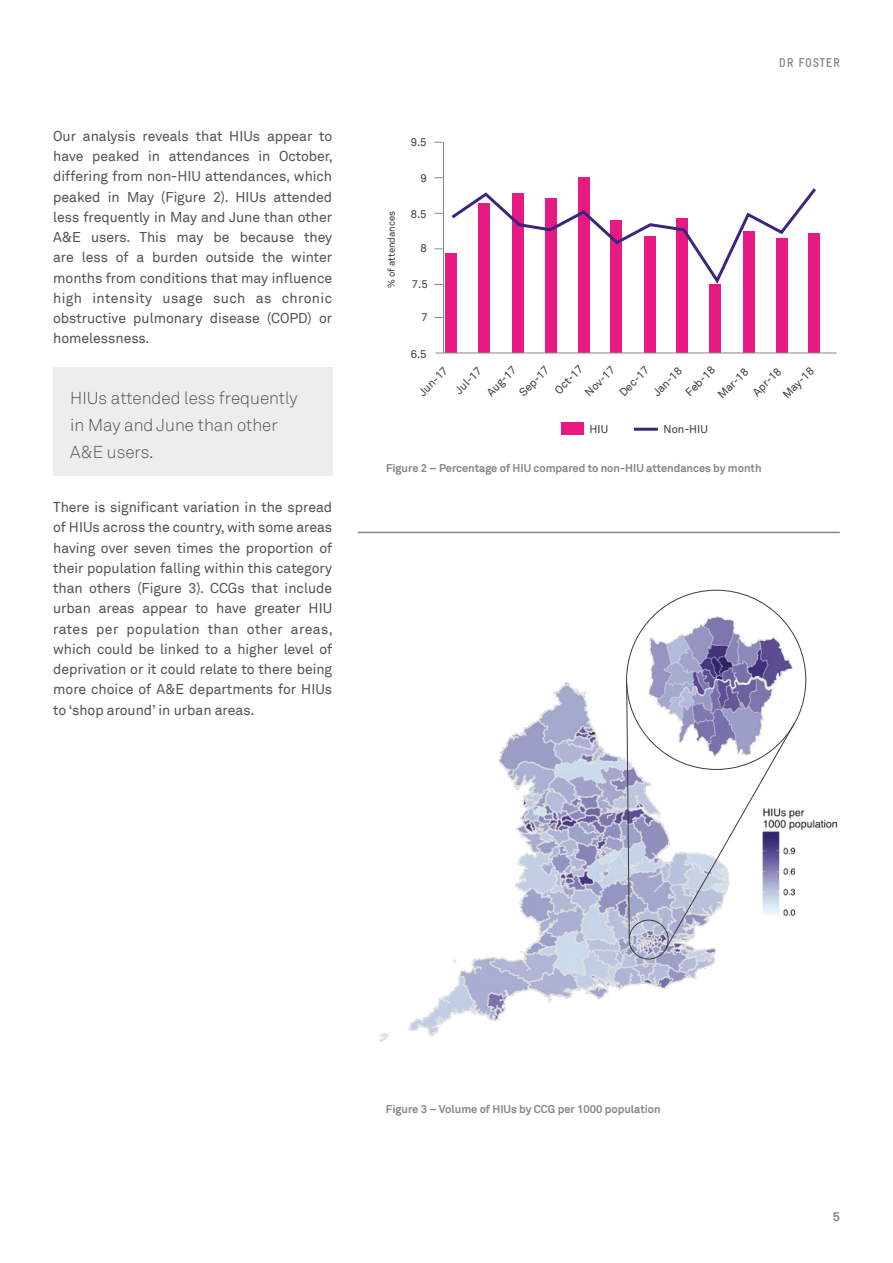
<style>
.page{position:relative;width:893px;height:1263px;background:#fff}
.page>*{position:absolute;margin:0;border:0;box-sizing:border-box;transform-origin:0 0}
.t1{font:300 17.25px/27px "Telstra Akkurat TT";color:#555454}
.t2{font:14.25px/20.2px "Telstra Akkurat TT";color:#555454;text-align:justify}
.t3{font:12.75px "Gravur Cond Pro Bol R Cone";letter-spacing:.06em;color:#878787}
.t4{font:700 12.75px "Telstra Akkurat TT";color:#878787}
.t5{font:700 11.25px "Telstra Akkurat TT";color:#878787}
.t6{font:11.25px "Telstra Akkurat TT";color:#3c3c3b}
.t7{font:9.75px "Telstra Akkurat TT";color:#3c3c3b}
</style>
<div class="page">
<img style="left:379px;top:673px;width:459px;height:369px">
<img style="left:640px;top:611px;width:162px;height:152px">
<div style="left:808px;top:234px;width:12px;height:119px;background:#e71a84"></div>
<div style="left:776px;top:239px;width:12px;height:114px;background:#e71a84"></div>
<div style="left:743px;top:231px;width:12px;height:122px;background:#e71a84"></div>
<div style="left:709px;top:284px;width:12px;height:69px;background:#e71a84"></div>
<div style="left:676px;top:218px;width:12px;height:135px;background:#e71a84"></div>
<div style="left:644px;top:236px;width:12px;height:117px;background:#e71a84"></div>
<div style="left:610px;top:221px;width:12px;height:132px;background:#e71a84"></div>
<div style="left:578px;top:178px;width:12px;height:175px;background:#e71a84"></div>
<div style="left:561px;top:422px;width:22px;height:13px;background:#e71a84"></div>
<div style="left:545px;top:198px;width:12px;height:155px;background:#e71a84"></div>
<div style="left:511px;top:193px;width:12px;height:160px;background:#e71a84"></div>
<div style="left:478px;top:203px;width:12px;height:150px;background:#e71a84"></div>
<div style="left:445px;top:254px;width:12px;height:99px;background:#e71a84"></div>
<svg style="left:434px;top:188px;width:385px;height:99px"></svg>
<hr style="left:634px;top:428px;width:24px;height:3px;background:#3b257f">
<hr style="left:436px;top:353px;width:401px;height:1px;background:#878787">
<hr style="left:443px;top:142px;width:1px;height:211px;background:#878787">
<div style="left:53px;top:367px;width:279px;height:108px;background:#ededed"></div>
<hr style="left:358px;top:532px;width:482px;height:1px;background:#878787">
<svg style="left:626px;top:682px;width:4px;height:256px"></svg>
<svg style="left:665px;top:722px;width:130px;height:227px"></svg>
<div style="left:629px;top:920px;width:39px;height:39px;border:1px solid #3c3c3b;border-radius:50%"></div>
<p class="t2" style="left:53px;top:126px;width:281px">Our analysis reveals that HIUs appear to have peaked in attendances in October, differing from non-HIU attendances, which peaked in May (Figure 2). HIUs attended less frequently in May and June than other A&amp;E users. This may be because they are less of a burden outside the winter months from conditions that may influence high intensity usage such as chronic obstructive pulmonary disease (COPD) or homelessness.</p>
<p class="t1" style="left:70px;top:385px;width:229px">HIUs attended less frequently in May and June than other<br>A&amp;E users.</p>
<p class="t2" style="left:53px;top:497px;width:281px">There is significant variation in the spread of HIUs across the country, with some areas having over seven times the proportion of their population falling within this category than others (Figure 3). CCGs that include urban areas appear to have greater HIU rates per population than other areas, which could be linked to a higher level of deprivation or it could relate to there being more choice of A&amp;E departments for HIUs to ‘shop around’ in urban areas.</p>
<p class="t3" style="left:779px;top:53px;width:62px">DR FOSTER</p>
<p class="t7" style="left:386px;top:288px;width:79px;rotate:-90deg">% of attendances</p>
<p class="t6" style="left:411px;top:135px;width:17px">9.5</p>
<p class="t6" style="left:420px;top:171px;width:8px">9</p>
<p class="t6" style="left:411px;top:208px;width:17px">8.5</p>
<p class="t6" style="left:420px;top:242px;width:8px">8</p>
<p class="t6" style="left:412px;top:278px;width:17px">7.5</p>
<p class="t6" style="left:422px;top:310px;width:8px">7</p>
<p class="t6" style="left:411px;top:347px;width:17px">6.5</p>
<p class="t6" style="left:416px;top:389px;width:37px;rotate:-45deg">Jun-17</p>
<p class="t6" style="left:452px;top:387px;width:34px;rotate:-45deg">Jul-17</p>
<p class="t6" style="left:484px;top:389px;width:38px;rotate:-45deg">Aug-17</p>
<p class="t6" style="left:516px;top:389px;width:39px;rotate:-45deg">Sep-17</p>
<p class="t6" style="left:552px;top:387px;width:36px;rotate:-45deg">Oct-17</p>
<p class="t6" style="left:582px;top:389px;width:39px;rotate:-45deg">Nov-17</p>
<p class="t6" style="left:617px;top:389px;width:38px;rotate:-45deg">Dec-17</p>
<p class="t6" style="left:650px;top:389px;width:37px;rotate:-45deg">Jan-18</p>
<p class="t6" style="left:683px;top:389px;width:38px;rotate:-45deg">Feb-18</p>
<p class="t6" style="left:715px;top:392px;width:39px;rotate:-45deg">Mar-18</p>
<p class="t6" style="left:750px;top:389px;width:37px;rotate:-45deg">Apr-18</p>
<p class="t6" style="left:780px;top:392px;width:40px;rotate:-45deg">May-18</p>
<p class="t6" style="left:590px;top:423px;width:20px">HIU</p>
<p class="t6" style="left:664px;top:423px;width:46px">Non-HIU</p>
<p class="t5" style="left:386px;top:461px;width:377px">Figure 2 – Percentage of HIU compared to non-HIU attendances by month</p>
<p class="t5" style="left:386px;top:1102px;width:276px">Figure 3 – Volume of HIUs by CCG per 1000 population</p>
<p class="t4" style="left:833px;top:1209px;width:9px">5</p>
</div>
